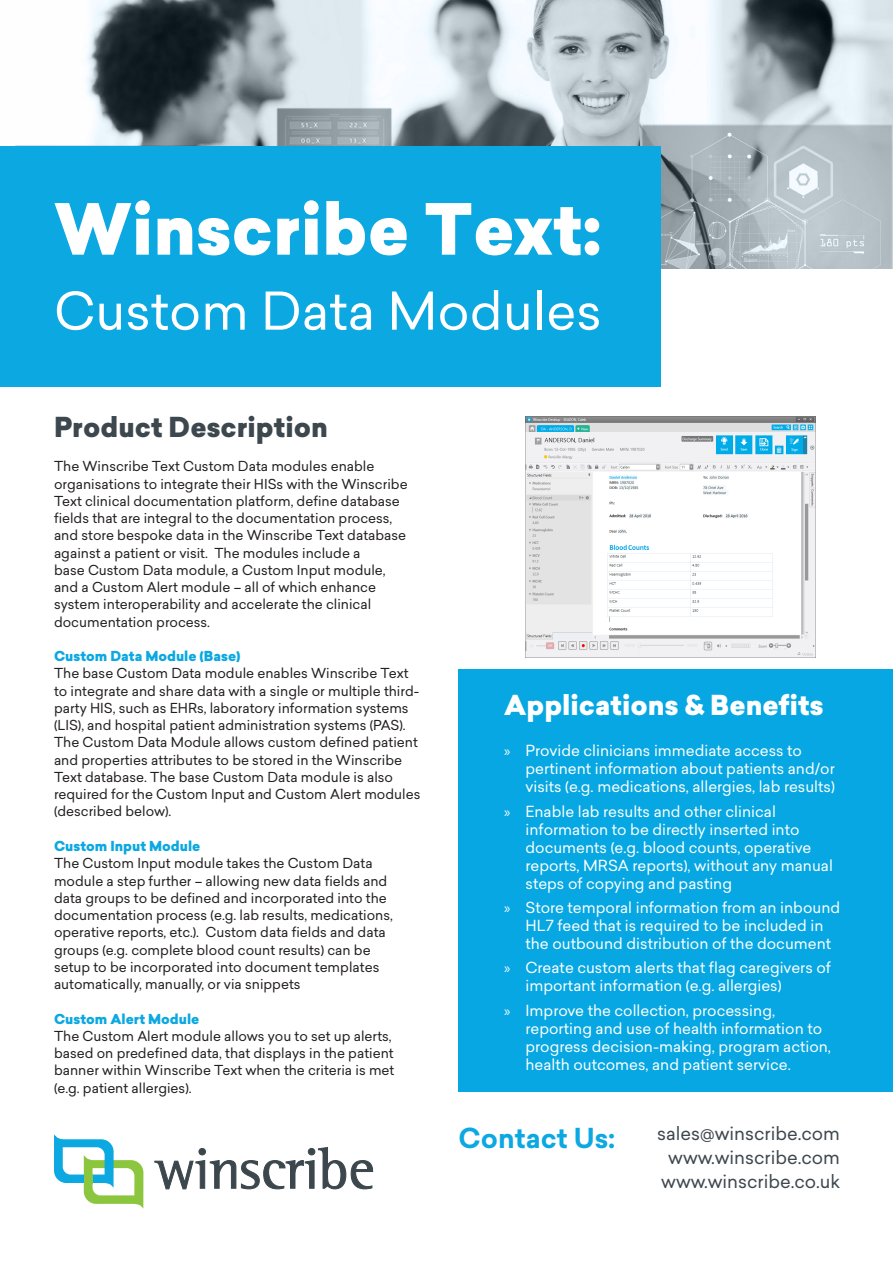
<style>
.page{position:relative;width:893px;height:1263px;background:#fff}
.page>*{position:absolute;margin:0;border:0;box-sizing:border-box;transform-origin:0 0}
.t1{font:900 69px "Sailec";color:#fff}
.t2{font:51px "Sailec";color:#fff}
.t3{font:900 27px "Sailec";color:#fff}
.t4{font:900 27px "Sailec";color:#3d474e}
.t5{font:700 27px "Sailec";color:#0ba8e1}
.t6{font:18px "Sailec";color:#3d474e}
.t7{font:15px/18px "Sailec";color:#fff}
.t8{font:13.5px/17.2px "Sailec";color:#231f20}
.t9{font:900 13.5px "Sailec";color:#0ba8e1}
.s1{font-family:"Myriad Pro"}
</style>
<div class="page">
<svg style="left:0;top:0;width:893px;height:269px"></svg>
<div style="left:0;top:147px;width:660px;height:240px;background:#0ba8e1"></div>
<svg style="left:154px;top:1147px;width:219px;height:43px"></svg>
<svg style="left:54px;top:1134px;width:89px;height:74px"></svg>
<div style="left:84px;top:1174px;width:9px;height:9px;background:#8bc63e"></div>
<div style="left:458px;top:670px;width:435px;height:422px;background:#06a7e2"></div>
<img style="left:525px;top:417px;width:290px;height:240px">
<p class="t1" style="left:54px;top:180px;width:550px">Winscribe Text:</p>
<p class="t2" style="left:54px;top:275px;width:549px">Custom Data Modules</p>
<p class="t4" style="left:54px;top:407px;width:275px">Product Description</p>
<p class="t8" style="left:54px;top:458px;width:355px">The Winscribe Text Custom Data modules enable organisations to integrate their HISs with the Winscribe Text clinical documentation platform, define database fields that are integral to the documentation process, and store bespoke data in the Winscribe Text database against a patient or visit. The modules include a<br>base Custom Data module, a Custom Input module, and a Custom Alert module – all of which enhance system interoperability and accelerate the clinical documentation process.</p>
<p class="t9" style="left:54px;top:646px;width:188px">Custom Data Module (Base)</p>
<p class="t8" style="left:54px;top:665px;width:368px">The base Custom Data module enables Winscribe Text to integrate and share data with a single or multiple third&shy;party HIS, such as EHRs, laboratory information systems (LIS), and hospital patient administration systems (PAS).<br>The Custom Data Module allows custom defined patient and properties attributes to be stored in the Winscribe Text database. The base Custom Data module is also required for the Custom Input and Custom Alert modules (described below).</p>
<p class="t9" style="left:54px;top:836px;width:148px">Custom Input Module</p>
<p class="t8" style="left:54px;top:854px;width:340px">The Custom Input module takes the Custom Data module a step further – allowing new data fields and data groups to be defined and incorporated into the documentation process (e.g. lab results, medications, operative reports, etc.). Custom data fields and data groups (e.g. complete blood count results) can be setup to be incorporated into document templates automatically, manually, or via snippets</p>
<p class="t9" style="left:54px;top:1009px;width:147px">Custom Alert Module</p>
<p class="t8" style="left:54px;top:1027px;width:342px">The Custom Alert module allows you to set up alerts, based on predefined data, that displays in the patient banner within Winscribe Text when the criteria is met (e.g. patient allergies).</p>
<p class="t3" style="left:504px;top:686px;width:321px">Applications &amp; Benefits</p>
<p class="t7" style="left:525px;top:741px;width:311px;text-indent:-21px"><span class="s1">»</span> Provide clinicians immediate access to pertinent information about patients and/or visits (e.g. medications, allergies, lab results)</p>
<p class="t7" style="left:525px;top:802px;width:309px;text-indent:-21px"><span class="s1">»</span> Enable lab results and other clinical information to be directly inserted into documents (e.g. blood counts, operative reports, MRSA reports), without any manual steps of copying and pasting</p>
<p class="t7" style="left:525px;top:898px;width:316px;text-indent:-21px"><span class="s1">»</span> Store temporal information from an inbound<br>HL7 feed that is required to be included in the outbound distribution of the document</p>
<p class="t7" style="left:525px;top:959px;width:307px;text-indent:-21px"><span class="s1">»</span> Create custom alerts that flag caregivers of important information (e.g. allergies)</p>
<p class="t7" style="left:525px;top:1001px;width:307px;text-indent:-21px"><span class="s1">»</span> Improve the collection, processing, reporting and use of health information to progress decision-making, program action, health outcomes, and patient service.</p>
<p class="t5" style="left:458px;top:1118px;width:158px">Contact Us:</p>
<p class="t6" style="left:657px;top:1121px;width:184px">sales@winscribe.com</p>
<p class="t6" style="left:668px;top:1145px;width:173px">www.winscribe.com</p>
<p class="t6" style="left:661px;top:1169px;width:180px">www.winscribe.co.uk</p>
</div>
